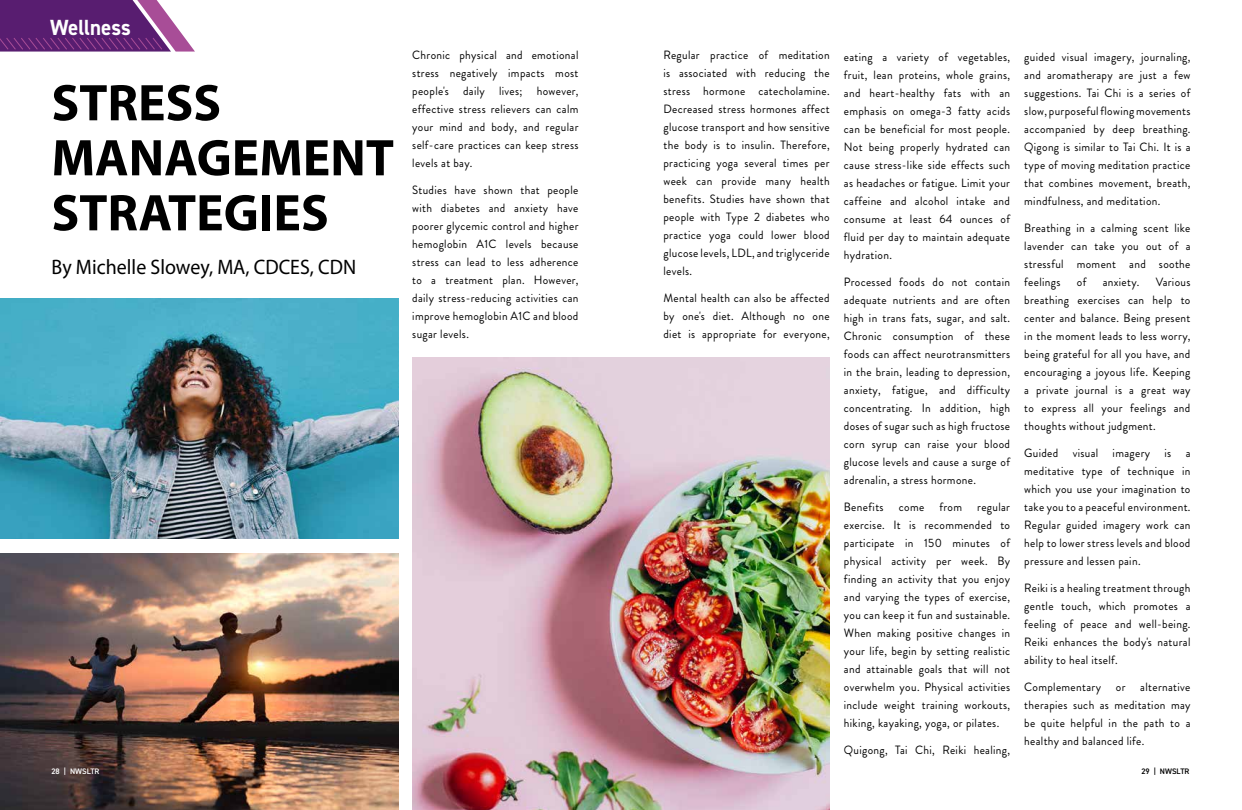
<style>
.page{position:relative;width:1242px;height:810px;background:#fff}
.page>*{position:absolute;margin:0;border:0;box-sizing:border-box;transform-origin:0 0}
.t1{font:700 52px/55px "Myriad Pro";color:#000}
.t2{font:700 22px "DIN2014";color:#fff;scale:.95 1}
.t3{font:21px "Myriad Pro";color:#000;scale:.95 1}
.t4{font:12px/18px "Brandon Grotesque";letter-spacing:.03em;color:#000;text-align:justify;scale:.95 1}
.t5{font:600 8px "DIN2014";color:#fff}
.t6{font:600 8px "DIN2014";color:#000}
</style>
<div class="page">
<img style="left:1px;top:553px;width:397px;height:257px">
<img style="left:412px;top:357px;width:418px;height:453px">
<img style="left:1px;top:298px;width:397px;height:241px">
<svg style="left:0;top:0;width:195px;height:52px;background:#774087"></svg>
<h2 class="t2" style="left:50px;top:13px;width:87px">Wellness</h2>
<h1 class="t1" style="left:51px;top:74px;width:344px">STRESS<br>MANAGEMENT<br>STRATEGIES</h1>
<h3 class="t3" style="left:51px;top:254px;width:322px">By Michelle Slowey, MA, CDCES, CDN</h3>
<p class="t4" style="left:412px;top:46px;width:176px">Chronic physical and emotional stress negatively impacts most people's daily lives; however, effective stress relievers can calm your mind and body, and regular self-care practices can keep stress levels at bay.</p>
<p class="t4" style="left:412px;top:181px;width:176px">Studies have shown that people with diabetes and anxiety have poorer glycemic control and higher hemoglobin A1C levels because stress can lead to less adherence to a treatment plan. However, daily stress-reducing activities can improve hemoglobin A1C and blood sugar levels.</p>
<p class="t4" style="left:663px;top:46px;width:176px">Regular practice of meditation is associated with reducing the stress hormone catecholamine.<br>Decreased stress hormones affect glucose transport and how sensitive the body is to insulin. Therefore, practicing yoga several times per week can provide many health benefits. Studies have shown that people with Type 2 diabetes who practice yoga could lower blood glucose levels, LDL, and triglyceride levels.</p>
<p class="t4" style="left:663px;top:289px;width:176px">Mental health can also be affected by one's diet. Although no one diet is appropriate for everyone,</p>
<p class="t4" style="left:844px;top:48px;width:176px">eating a variety of vegetables, fruit, lean proteins, whole grains, and heart-healthy fats with an emphasis on omega-3 fatty acids can be beneficial for most people.<br>Not being properly hydrated can cause stress-like side effects such as headaches or fatigue. Limit your caffeine and alcohol intake and consume at least 64 ounces of fluid per day to maintain adequate hydration.</p>
<p class="t4" style="left:844px;top:273px;width:176px">Processed foods do not contain adequate nutrients and are often high in trans fats, sugar, and salt.<br>Chronic consumption of these foods can affect neurotransmitters in the brain, leading to depression, anxiety, fatigue, and difficulty concentrating. In addition, high doses of sugar such as high fructose corn syrup can raise your blood glucose levels and cause a surge of adrenalin, a stress hormone.</p>
<p class="t4" style="left:844px;top:498px;width:43px">Benefits</p>
<p class="t4" style="left:899px;top:498px;width:28px">come</p>
<p class="t4" style="left:939px;top:498px;width:25px">from</p>
<p class="t4" style="left:844px;top:498px;width:176px;text-indent:133px">regular exercise. It is recommended to participate in 150 minutes of physical activity per week. By finding an activity that you enjoy and varying the types of exercise, you can keep it fun and sustainable.<br>When making positive changes in your life, begin by setting realistic and attainable goals that will not overwhelm you. Physical activities include weight training workouts, hiking, kayaking, yoga, or pilates.</p>
<p class="t4" style="left:844px;top:741px;width:176px">Quigong, Tai Chi, Reiki healing,</p>
<p class="t4" style="left:1024px;top:48px;width:176px">guided visual imagery, journaling, and aromatherapy are just a few suggestions. Tai Chi is a series of slow, purposeful flowing movements accompanied by deep breathing.<br>Qigong is similar to Tai Chi. It is a type of moving meditation practice that combines movement, breath, mindfulness, and meditation.</p>
<p class="t4" style="left:1024px;top:219px;width:176px">Breathing in a calming scent like lavender can take you out of a stressful moment and soothe feelings</p>
<p class="t4" style="left:1077px;top:273px;width:11px">of</p>
<p class="t4" style="left:1103px;top:273px;width:40px">anxiety.</p>
<p class="t4" style="left:1024px;top:273px;width:176px;text-indent:132px">Various breathing exercises can help to center and balance. Being present in the moment leads to less worry, being grateful for all you have, and encouraging a joyous life. Keeping a private journal is a great way to express all your feelings and thoughts without judgment.</p>
<p class="t4" style="left:1024px;top:444px;width:176px">Guided visual imagery is a meditative type of technique in which you use your imagination to take you to a peaceful environment.<br>Regular guided imagery work can help to lower stress levels and blood pressure and lessen pain.</p>
<p class="t4" style="left:1024px;top:579px;width:176px">Reiki is a healing treatment through gentle touch, which promotes a feeling of peace and well-being.<br>Reiki enhances the body's natural ability to heal itself.</p>
<p class="t4" style="left:1024px;top:678px;width:176px">Complementary or alternative therapies such as meditation may be quite helpful in the path to a healthy and balanced life.</p>
<p class="t5" style="left:51px;top:766px;width:50px">28 | NWSLTR</p>
<p class="t6" style="left:1141px;top:766px;width:50px">29 | NWSLTR</p>
</div>
